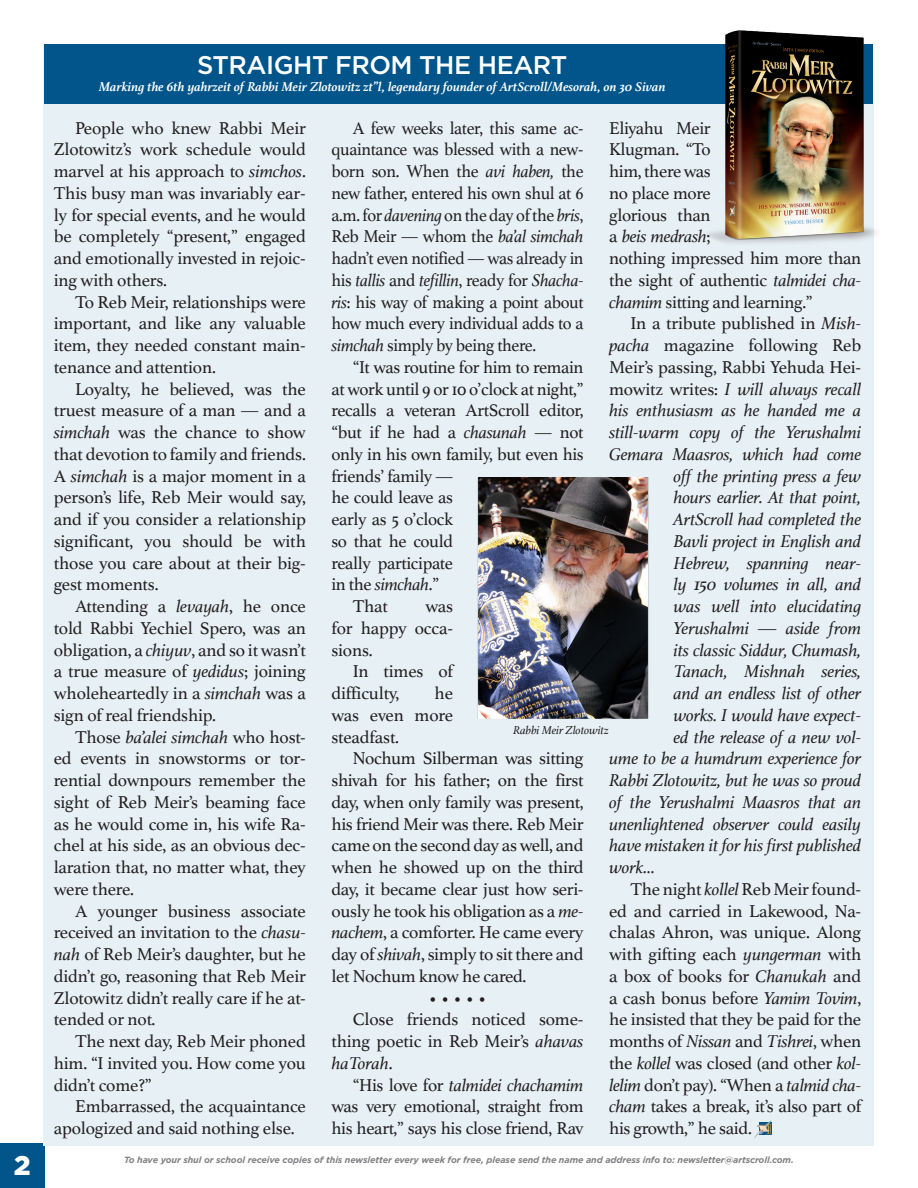
<style>
.page{position:relative;width:918px;height:1188px;background:#fff}
.page>*{position:absolute;margin:0;border:0;box-sizing:border-box;transform-origin:0 0}
.t1{font:900 27px "Gotham";color:#fff}
.Paragraph_Title{font:500 25.5px "Gotham";letter-spacing:-.02em;color:#fff}
.Body_Text{font:18px/21.8px "Athelas";letter-spacing:-.02em;color:#231f20;text-align:justify}
.Body_Text-2{font:italic 18px "Athelas";letter-spacing:-.01em;color:#231f20}
.Body_Text-3{font:18px/21.8px "Athelas";letter-spacing:-.02em;color:#231f20;text-align:justify;scale:.95 1}
.Source{font:italic 700 13.5px "Athelas";color:#fff}
.t2{font:italic 12px "Athelas";letter-spacing:-.01em;color:#231f20}
.t3{font:italic 700 9px "Gotham";letter-spacing:-.01em;color:#808285}
.s1{font-style:italic}
.s2{font-style:normal}
</style>
<div class="page">
<div style="left:0;top:1143px;width:45px;height:45px;background:#01558a"></div>
<div style="left:44px;top:44px;width:830px;height:1102px;background:#e6f0f5"></div>
<div style="left:44px;top:45px;width:829px;height:59px;background:#01558a"></div>
<img style="left:694px;top:30px;width:183px;height:213px">
<svg style="left:771px;top:1122px;width:1px;height:13px"></svg>
<img style="left:755px;top:1120px;width:16px;height:17px">
<img style="left:477px;top:477px;width:172px;height:242px">
<p class="t1" style="left:14px;top:1147px;width:18px">2</p>
<p class="Paragraph_Title" style="left:197px;top:49px;width:372px">STRAIGHT FROM THE HEART</p>
<p class="Source" style="left:99px;top:75px;width:568px">Marking the 6th yahrzeit of Rabbi Meir Zlotowitz zt”l, legendary founder of ArtScroll/Mesorah, on 30 Sivan</p>
<p class="Body_Text" style="left:54px;top:116px;width:254px;text-indent:21px">People who knew Rabbi Meir Zlotowitz’s work schedule would marvel at his approach to <span class="s1">simchos</span>.<br>This busy man was invariably ear&shy;ly for special events, and he would be completely “present,” engaged and emotionally invested in rejoic&shy;ing with others.</p>
<p class="Body_Text" style="left:54px;top:290px;width:254px;text-indent:21px">To Reb Meir, relationships were important, and like any valuable item, they needed constant main&shy;tenance and attention.</p>
<p class="Body_Text" style="left:54px;top:377px;width:254px;text-indent:21px">Loyalty, he believed, was the truest measure of a man — and a <span class="s1">simchah</span> was the chance to show that devotion to family and friends.<br>A <span class="s1">simchah</span> is a major moment in a person’s life, Reb Meir would say, and if you consider a relationship significant, you should be with those you care about at their big&shy;gest moments.</p>
<p class="Body_Text" style="left:54px;top:595px;width:254px;text-indent:21px">Attending a <span class="s1">levayah</span>, he once told Rabbi Yechiel Spero, was an obligation, a <span class="s1">chiyuv</span>, and so it wasn’t a true measure of <span class="s1">yedidus</span>; joining wholeheartedly in a <span class="s1">simchah</span> was a sign of real friendship.</p>
<p class="Body_Text" style="left:54px;top:725px;width:254px;text-indent:21px">Those <span class="s1">ba’alei simchah</span> who host&shy;ed events in snowstorms or tor&shy;rential downpours remember the sight of Reb Meir’s beaming face as he would come in, his wife Ra&shy;chel at his side, as an obvious dec&shy;laration that, no matter what, they were there.</p>
<p class="Body_Text" style="left:54px;top:899px;width:254px;text-indent:21px">A younger business associate received an invitation to the <span class="s1">chasu&shy;nah</span> of Reb Meir’s daughter, but he didn’t go, reasoning that Reb Meir Zlotowitz didn’t really care if he at&shy;tended or not.</p>
<p class="Body_Text" style="left:54px;top:1030px;width:254px;text-indent:21px">The next day, Reb Meir phoned him. “I invited you. How come you didn’t come?”</p>
<p class="Body_Text" style="left:54px;top:1095px;width:254px;text-indent:21px">Embarrassed, the acquaintance apologized and said nothing else.</p>
<p class="Body_Text-3" style="left:331px;top:116px;width:267px;text-indent:21px">A few weeks later, this same ac&shy;quaintance was blessed with a new&shy;born son. When the <span class="s1">avi haben,</span> the new father, entered his own shul at 6 a.m. for <span class="s1">davening</span> on the day of the <span class="s1">bris</span>, Reb Meir — whom the <span class="s1">ba’al simchah </span>hadn’t even notified — was already in his <span class="s1">tallis</span> and <span class="s1">tefillin</span>, ready for <span class="s1">Shacha&shy;ris</span>: his way of making a point about how much every individual adds to a <span class="s1">simchah</span> simply by being there.</p>
<p class="Body_Text" style="left:331px;top:356px;width:254px;text-align:left;text-indent:21px">“It was routine for him to remain at work until 9 or 10 o’clock at night,” recalls a veteran ArtScroll editor, “but if he had a <span class="s1">chasunah</span> — not only in his own family, but even his friends’ family —<br>he could leave as<br>early as 5 o’clock<br>so that he could<br>really participate<br>in the <span class="s1">simchah</span>.”</p>
<p class="Body_Text" style="left:353px;top:595px;width:37px">That</p>
<p class="Body_Text" style="left:609px;top:116px;width:254px;text-align:left">Eliyahu Meir<br>Klugman. “To<br>him, there was<br>no place more<br>glorious than<br>a <span class="s1">beis medrash</span>;<br>nothing impressed him more than the sight of authentic <span class="s1">talmidei cha&shy;chamim</span> sitting and learning.”</p>
<p class="Body_Text" style="left:630px;top:312px;width:232px">In a tribute published in <span class="s1">Mish-</span></p>
<p class="Body_Text" style="left:609px;top:334px;width:254px"><span class="s1">pacha</span> magazine following Reb</p>
<p class="Body_Text" style="left:609px;top:356px;width:254px">Meir’s passing, Rabbi Yehuda Hei-</p>
<p class="Body_Text-2" style="left:609px;top:375px;width:254px"><span class="s2">mowitz writes:</span> I will always recall</p>
<p class="Body_Text-2" style="left:609px;top:396px;width:254px">his enthusiasm as he handed me a</p>
<p class="Body_Text-2" style="left:609px;top:418px;width:254px">still-warm copy of the Yerushalmi</p>
<p class="Body_Text-2" style="left:609px;top:440px;width:254px">Gemara Maasros, which had come</p>
<p class="Body_Text-2" style="left:674px;top:462px;width:189px">off the printing press a few</p>
<p class="Body_Text-2" style="left:674px;top:483px;width:189px">hours earlier. At that point,</p>
<p class="Body_Text-2" style="left:674px;top:505px;width:189px">ArtScroll had completed the</p>
<p class="Body_Text-2" style="left:674px;top:527px;width:189px">Bavli project in English and</p>
<p class="Body_Text-2" style="left:674px;top:549px;width:189px">Hebrew, spanning near-</p>
<p class="Body_Text-2" style="left:674px;top:570px;width:189px">ly 150 volumes in all, and</p>
<p class="Body_Text-2" style="left:674px;top:592px;width:189px">was well into elucidating</p>
<p class="Body_Text-2" style="left:674px;top:614px;width:189px">Yerushalmi — aside from</p>
<p class="Body_Text-2" style="left:674px;top:636px;width:189px">its classic Siddur, Chumash,</p>
<p class="Body_Text-2" style="left:674px;top:657px;width:189px">Tanach, Mishnah series,</p>
<p class="Body_Text-2" style="left:674px;top:679px;width:189px">and an endless list of other</p>
<p class="Body_Text-2" style="left:674px;top:701px;width:189px">works. I would have expect-</p>
<p class="Body_Text-2" style="left:674px;top:723px;width:189px">ed the release of a new vol-</p>
<p class="Body_Text-2" style="left:609px;top:744px;width:254px">ume to be a humdrum experience for</p>
<p class="Body_Text-2" style="left:609px;top:766px;width:254px">Rabbi Zlotowitz, but he was so proud</p>
<p class="Body_Text-2" style="left:609px;top:788px;width:254px">of the Yerushalmi Maasros that an</p>
<p class="Body_Text-2" style="left:609px;top:810px;width:254px">unenlightened observer could easily</p>
<p class="Body_Text-2" style="left:609px;top:831px;width:254px">have mistaken it for his first published</p>
<p class="Body_Text-2" style="left:609px;top:853px;width:47px">work…</p>
<p class="Body_Text" style="left:609px;top:878px;width:254px;text-indent:21px">The night <span class="s1">kollel</span> Reb Meir found&shy;ed and carried in Lakewood, Na&shy;chalas Ahron, was unique. Along with gifting each <span class="s1">yungerman</span> with a box of books for <span class="s1">Chanukah</span> and a cash bonus before <span class="s1">Yamim Tovim</span>, he insisted that they be paid for the months of <span class="s1">Nissan</span> and <span class="s1">Tishrei</span>, when the <span class="s1">kollel</span> was closed (and other <span class="s1">kol&shy;lelim</span> don’t pay). “When a <span class="s1">talmid cha&shy;cham</span> takes a break, it’s also part of his growth,” he said.</p>
<p class="Body_Text" style="left:331px;top:595px;width:123px;text-indent:94px">was for happy occa&shy;sions.</p>
<p class="Body_Text" style="left:331px;top:660px;width:123px;text-indent:21px">In times of difficulty,</p>
<p class="Body_Text" style="left:331px;top:682px;width:123px;text-indent:103px">he was even more steadfast.</p>
<p class="Body_Text" style="left:331px;top:747px;width:254px;text-indent:21px">Nochum Silberman was sitting shivah for his father; on the first day, when only family was present, his friend Meir was there. Reb Meir came on the second day as well, and when he showed up on the third day, it became clear just how seri&shy;ously he took his obligation as a <span class="s1">me&shy;nachem</span>, a comforter. He came every day of <span class="s1">shivah</span>, simply to sit there and let Nochum know he cared.</p>
<p class="Body_Text" style="left:428px;top:986px;width:60px">• • • • •</p>
<p class="Body_Text" style="left:331px;top:1008px;width:254px;text-indent:21px">Close friends noticed some&shy;thing poetic in Reb Meir’s <span class="s1">ahavas haTorah</span>.</p>
<p class="Body_Text" style="left:331px;top:1073px;width:254px;text-indent:21px">“His love for <span class="s1">talmidei chachamim </span>was very emotional, straight from his heart,” says his close friend, Rav</p>
<p class="t2" style="left:513px;top:720px;width:97px">Rabbi Meir Zlotowitz</p>
<p class="t3" style="left:124px;top:1154px;width:671px">To have your shul or school receive copies of this newsletter every week for free, please send the name and address info to: newsletter@artscroll.com.</p>
</div>
